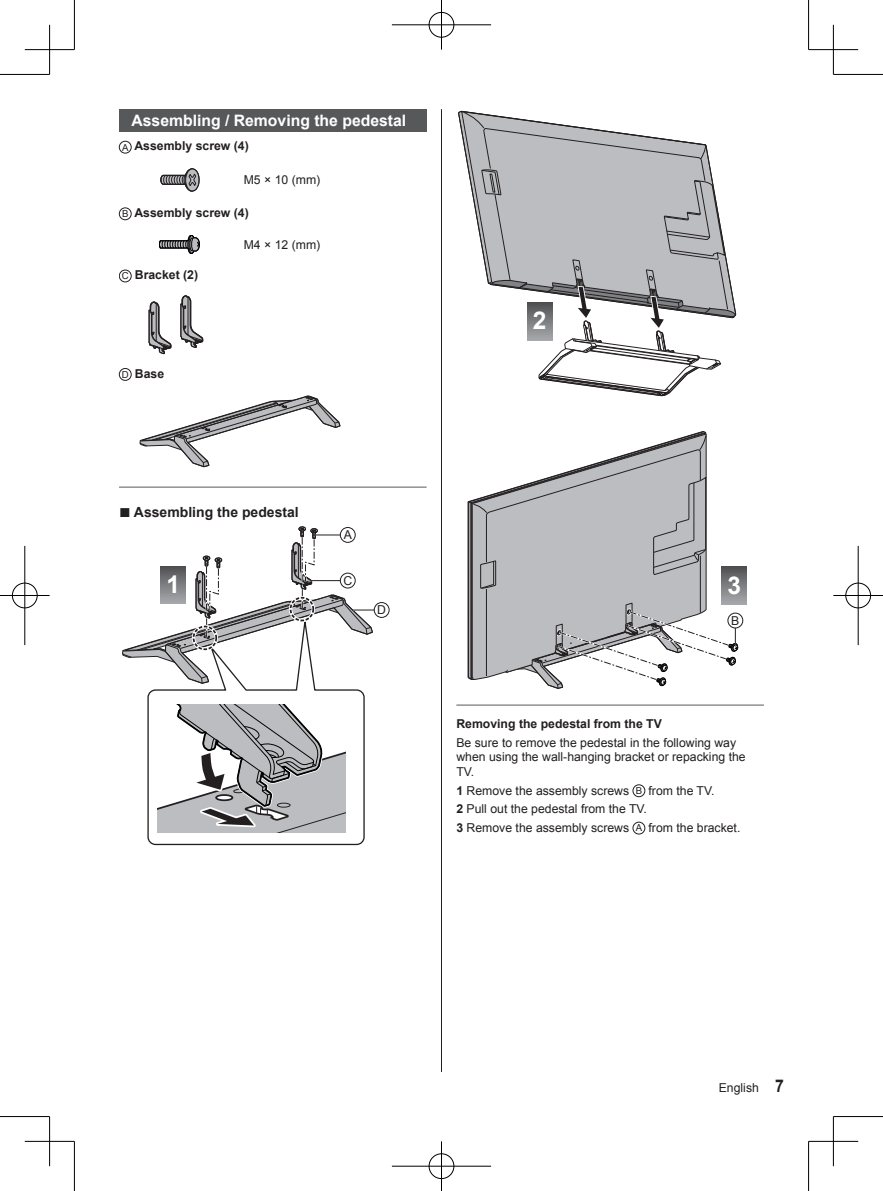
<style>
.page{position:relative;width:883px;height:1191px;background:#fff}
.page>*{position:absolute;margin:0;border:0;box-sizing:border-box;transform-origin:0 0}
.t1{font:700 24.5px "Arial";color:#fff}
.t2{font:700 15.75px "Arial";color:#fff}
.t3{font:700 14px "Arial";color:#231f20}
.t4{font:12.25px/14.7px "Arial";color:#231f20}
.t5{font:700 12.25px "Arial";color:#231f20}
.s1{font-weight:400;font-size:9.62px}
.s2{font-size:19.25px}
.s3{font-weight:700}
.s4{font-size:9.62px}
.s5{font-weight:700;font-size:17.5px}
</style>
<div class="page">
<hr style="left:441px;top:109px;width:1px;height:962px;background:#231f20">
<hr style="left:456px;top:704px;width:308px;height:1px;background:#57585a">
<svg style="left:470px;top:432px;width:236px;height:247px;background:#bdbdc0"></svg>
<hr style="left:700px;top:555px;width:1px;height:58px;background:#231f20">
<hr style="left:486px;top:589px;width:1px;height:87px;background:#231f20">
<svg style="left:468px;top:435px;width:239px;height:154px"></svg>
<svg style="left:461px;top:111px;width:275px;height:286px"></svg>
<svg style="left:527px;top:303px;width:25px;height:37px"></svg>
<svg style="left:499px;top:602px;width:240px;height:87px"></svg>
<div style="left:728px;top:613px;width:15px;height:15px;background:#fff;border-radius:50%"></div>
<div style="left:727px;top:612px;width:16px;height:16px;border:1px solid #231f20;border-radius:50%"></div>
<div style="left:721px;top:566px;width:27px;height:39px;border:2px solid #fff"></div>
<svg style="left:722px;top:567px;width:25px;height:37px"></svg>
<div style="left:633px;top:784px;width:12px;height:13px;border:1px solid #231f20;border-radius:50%"></div>
<div style="left:633px;top:822px;width:12px;height:12px;border:1px solid #231f20;border-radius:50%"></div>
<hr style="left:119px;top:487px;width:308px;height:1px;background:#57585a">
<div style="left:119px;top:109px;width:308px;height:22px;background:#57585a"></div>
<div style="left:119px;top:141px;width:12px;height:12px;border:1px solid #231f20;border-radius:50%"></div>
<svg style="left:160px;top:168px;width:40px;height:24px"></svg>
<div style="left:119px;top:208px;width:12px;height:12px;border:1px solid #231f20;border-radius:50%"></div>
<svg style="left:159px;top:235px;width:41px;height:19px"></svg>
<div style="left:119px;top:270px;width:12px;height:12px;border:1px solid #231f20;border-radius:50%"></div>
<svg style="left:148px;top:301px;width:23px;height:53px"></svg>
<svg style="left:180px;top:295px;width:23px;height:53px"></svg>
<div style="left:119px;top:368px;width:12px;height:13px;border:1px solid #231f20;border-radius:50%"></div>
<svg style="left:139px;top:395px;width:202px;height:73px"></svg>
<svg style="left:147px;top:684px;width:218px;height:161px"></svg>
<svg style="left:157px;top:704px;width:189px;height:128px"></svg>
<svg style="left:122px;top:526px;width:257px;height:158px"></svg>
<div style="left:374px;top:602px;width:15px;height:15px;background:#fff;border-radius:50%"></div>
<div style="left:374px;top:602px;width:16px;height:16px;border:1px solid #231f20;border-radius:50%"></div>
<hr style="left:0;top:74px;width:50px;height:1px;background:#000">
<hr style="left:833px;top:74px;width:50px;height:1px;background:#000">
<hr style="left:0;top:1116px;width:50px;height:1px;background:#000">
<hr style="left:833px;top:1116px;width:50px;height:1px;background:#000">
<hr style="left:74px;top:0;width:1px;height:50px;background:#000">
<hr style="left:74px;top:1141px;width:1px;height:50px;background:#000">
<hr style="left:808px;top:0;width:1px;height:50px;background:#000">
<hr style="left:808px;top:1141px;width:1px;height:50px;background:#000">
<hr style="left:25px;top:49px;width:49px;height:1px;background:#000">
<hr style="left:809px;top:49px;width:49px;height:1px;background:#000">
<hr style="left:25px;top:1141px;width:49px;height:1px;background:#000">
<hr style="left:809px;top:1141px;width:49px;height:1px;background:#000">
<hr style="left:49px;top:25px;width:1px;height:49px;background:#000">
<hr style="left:49px;top:1116px;width:1px;height:50px;background:#000">
<hr style="left:833px;top:25px;width:1px;height:49px;background:#000">
<hr style="left:833px;top:1116px;width:1px;height:50px;background:#000">
<div style="left:428px;top:11px;width:27px;height:27px;border:2px solid #fff;border-radius:50%"></div>
<hr style="left:392px;top:24px;width:99px;height:2px;background:#fff">
<hr style="left:440px;top:0;width:3px;height:50px;background:#fff">
<div style="left:429px;top:12px;width:25px;height:25px;border:1px solid #000;border-radius:50%"></div>
<hr style="left:392px;top:25px;width:99px;height:1px;background:#000">
<hr style="left:441px;top:0;width:1px;height:50px;background:#000">
<div style="left:428px;top:1152px;width:27px;height:27px;border:2px solid #fff;border-radius:50%"></div>
<hr style="left:392px;top:1165px;width:99px;height:2px;background:#fff">
<hr style="left:440px;top:1141px;width:3px;height:50px;background:#fff">
<div style="left:429px;top:1153px;width:25px;height:25px;border:1px solid #000;border-radius:50%"></div>
<hr style="left:392px;top:1165px;width:99px;height:1px;background:#000">
<hr style="left:441px;top:1141px;width:1px;height:50px;background:#000">
<div style="left:11px;top:582px;width:27px;height:27px;border:2px solid #fff;border-radius:50%"></div>
<hr style="left:0;top:594px;width:50px;height:3px;background:#fff">
<hr style="left:24px;top:546px;width:2px;height:99px;background:#fff">
<div style="left:12px;top:583px;width:25px;height:25px;border:1px solid #000;border-radius:50%"></div>
<hr style="left:0;top:595px;width:50px;height:1px;background:#000">
<hr style="left:25px;top:546px;width:1px;height:99px;background:#000">
<div style="left:845px;top:582px;width:27px;height:27px;border:2px solid #fff;border-radius:50%"></div>
<hr style="left:833px;top:594px;width:50px;height:3px;background:#fff">
<hr style="left:857px;top:546px;width:2px;height:99px;background:#fff">
<div style="left:846px;top:583px;width:25px;height:25px;border:1px solid #000;border-radius:50%"></div>
<hr style="left:833px;top:595px;width:50px;height:1px;background:#000">
<hr style="left:858px;top:546px;width:1px;height:99px;background:#000">
<p class="t2" style="left:131px;top:112px;width:276px">Assembling / Removing the pedestal</p>
<p class="t5" style="left:122px;top:139px;width:128px"><span class="s1">A</span> Assembly screw (4)</p>
<p class="t4" style="left:244px;top:173px;width:78px">M5 × 10 (mm)</p>
<p class="t5" style="left:122px;top:206px;width:128px"><span class="s1">B</span> Assembly screw (4)</p>
<p class="t4" style="left:244px;top:237px;width:78px">M4 × 12 (mm)</p>
<p class="t5" style="left:122px;top:268px;width:78px"><span class="s1">C</span> Bracket (2)</p>
<p class="t5" style="left:122px;top:366px;width:44px"><span class="s1">D</span> Base</p>
<h1 class="t1" style="left:533px;top:307px;width:15px">2</h1>
<p class="t3" style="left:119px;top:504px;width:181px"><span class="s2">■</span> Assembling the pedestal</p>
<h1 class="t1" style="left:166px;top:570px;width:15px">1</h1>
<p class="t4" style="left:344px;top:527px;width:10px">A</p>
<p class="t4" style="left:343px;top:573px;width:10px">C</p>
<p class="t4" style="left:377px;top:602px;width:10px">D</p>
<h1 class="t1" style="left:728px;top:571px;width:15px">3</h1>
<p class="t4" style="left:731px;top:613px;width:10px">B</p>
<p class="t5" style="left:456px;top:717px;width:207px">Removing the pedestal from the TV</p>
<p class="t4" style="left:456px;top:735px;width:291px">Be sure to remove the pedestal in the following way when using the wall-hanging bracket or repacking the<br>TV.</p>
<p class="t4" style="left:456px;top:781px;width:286px;line-height:18.7px"><span class="s3">1</span> Remove the assembly screws <span class="s4">B</span> from the TV.<br><span class="s3">2</span> Pull out the pedestal from the TV.<br><span class="s3">3</span> Remove the assembly screws <span class="s4">A</span> from the bracket.</p>
<p class="t4" style="left:719px;top:1080px;width:66px">English <span class="s5">7</span></p>
</div>
